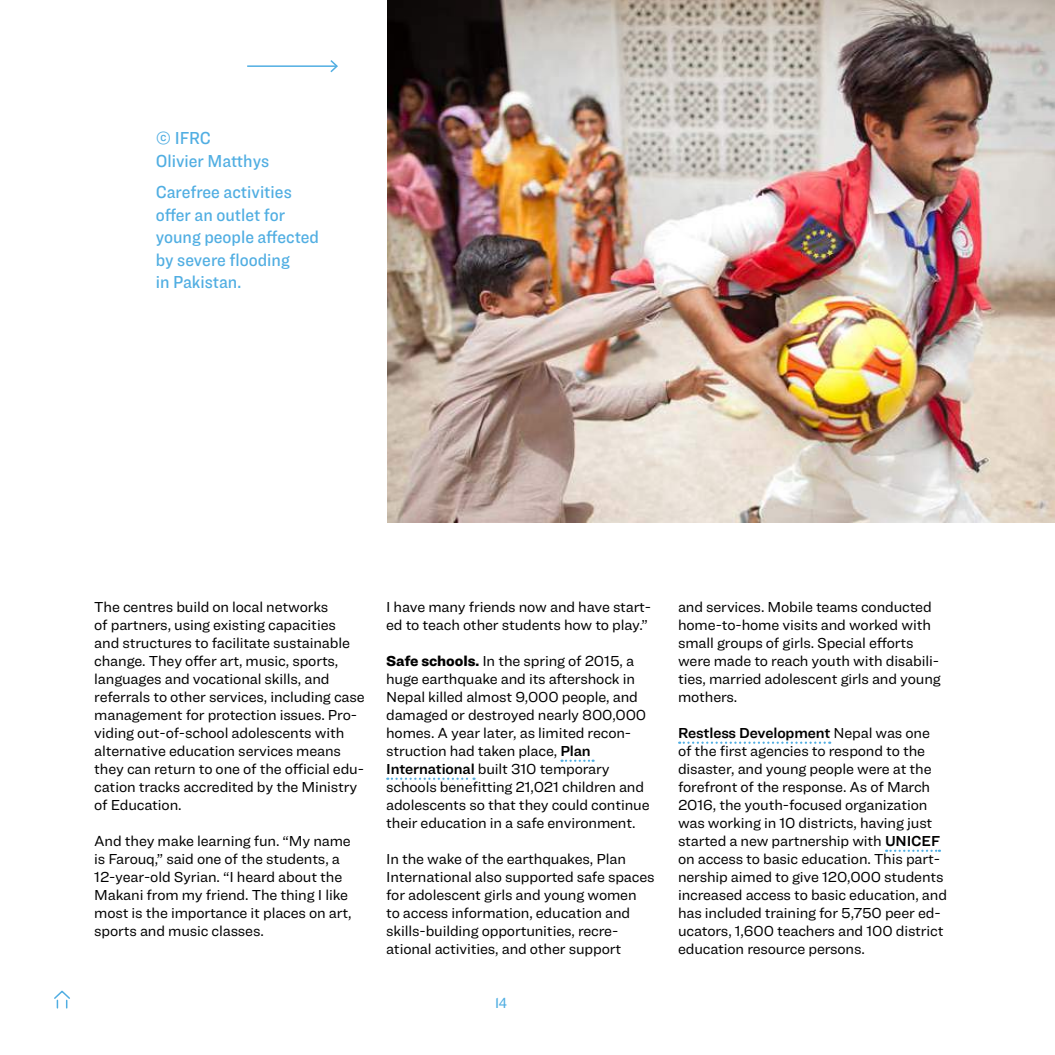
<style>
.page{position:relative;width:1055px;height:1055px;background:#fff}
.page>*{position:absolute;margin:0;border:0;box-sizing:border-box;transform-origin:0 0}
.t1{font:500 18px/22.5px "Ringside Narrow";color:#51aee2}
.t2{font:15px/18px "Ringside";letter-spacing:-.01em;color:#000}
.t3{font:15px "Americane";color:#51aee2}
.s1{font-weight:900}
.s2{font-weight:600}
</style>
<div class="page">
<svg style="left:54px;top:990px;width:16px;height:17px"></svg>
<svg style="left:561px;top:759px;width:32px;height:2px"></svg>
<svg style="left:387px;top:777px;width:87px;height:2px"></svg>
<svg style="left:679px;top:741px;width:151px;height:2px"></svg>
<svg style="left:886px;top:849px;width:54px;height:2px"></svg>
<img style="left:387px;top:0;width:667px;height:522px">
<hr style="left:247px;top:65px;width:90px;height:2px;background:#51aee2">
<svg style="left:329px;top:60px;width:9px;height:13px"></svg>
<p class="t1" style="left:156px;top:126px;width:115px">© IFRC<br>Olivier Matthys</p>
<p class="t1" style="left:156px;top:180px;width:165px">Carefree activities offer an outlet for young people affected by severe flooding<br>in Pakistan.</p>
<p class="t2" style="left:94px;top:598px;width:272px">The centres build on local networks<br>of partners, using existing capacities and structures to facilitate sustainable change. They offer art, music, sports, languages and vocational skills, and referrals to other services, including case management for protection issues. Pro&shy;viding out-of-school adolescents with alternative education services means they can return to one of the official edu&shy;cation tracks accredited by the Ministry of Education.</p>
<p class="t2" style="left:94px;top:832px;width:259px">And they make learning fun. “My name is Farouq,” said one of the students, a 12-year-old Syrian. “I heard about the Makani from my friend. The thing I like most is the importance it places on art, sports and music classes.</p>
<p class="t2" style="left:386px;top:598px;width:266px">I have many friends now and have start&shy;ed to teach other students how to play.”</p>
<p class="t2" style="left:386px;top:652px;width:265px"><span class="s1">Safe schools.</span> In the spring of 2015, a huge earthquake and its aftershock in Nepal killed almost 9,000 people, and damaged or destroyed nearly 800,000 homes. A year later, as limited recon&shy;struction had taken place, <span class="s2">Plan International</span> built 310 temporary schools benefitting 21,021 children and adolescents so that they could continue their education in a safe environment.</p>
<p class="t2" style="left:386px;top:850px;width:270px">In the wake of the earthquakes, Plan International also supported safe spaces for adolescent girls and young women<br>to access information, education and skills-building opportunities, recre&shy;ational activities, and other support</p>
<p class="t3" style="left:495px;top:994px;width:13px">14</p>
<p class="t2" style="left:678px;top:598px;width:264px">and services. Mobile teams conducted home-to-home visits and worked with small groups of girls. Special efforts were made to reach youth with disabili&shy;ties, married adolescent girls and young mothers.</p>
<p class="t2" style="left:678px;top:724px;width:270px"><span class="s2">Restless Development</span> Nepal was one of the first agencies to respond to the disaster, and young people were at the forefront of the response. As of March 2016, the youth-focused organization was working in 10 districts, having just started a new partnership with <span class="s2">UNICEF </span>on access to basic education. This part&shy;nership aimed to give 120,000 students increased access to basic education, and has included training for 5,750 peer ed&shy;ucators, 1,600 teachers and 100 district education resource persons.</p>
</div>
